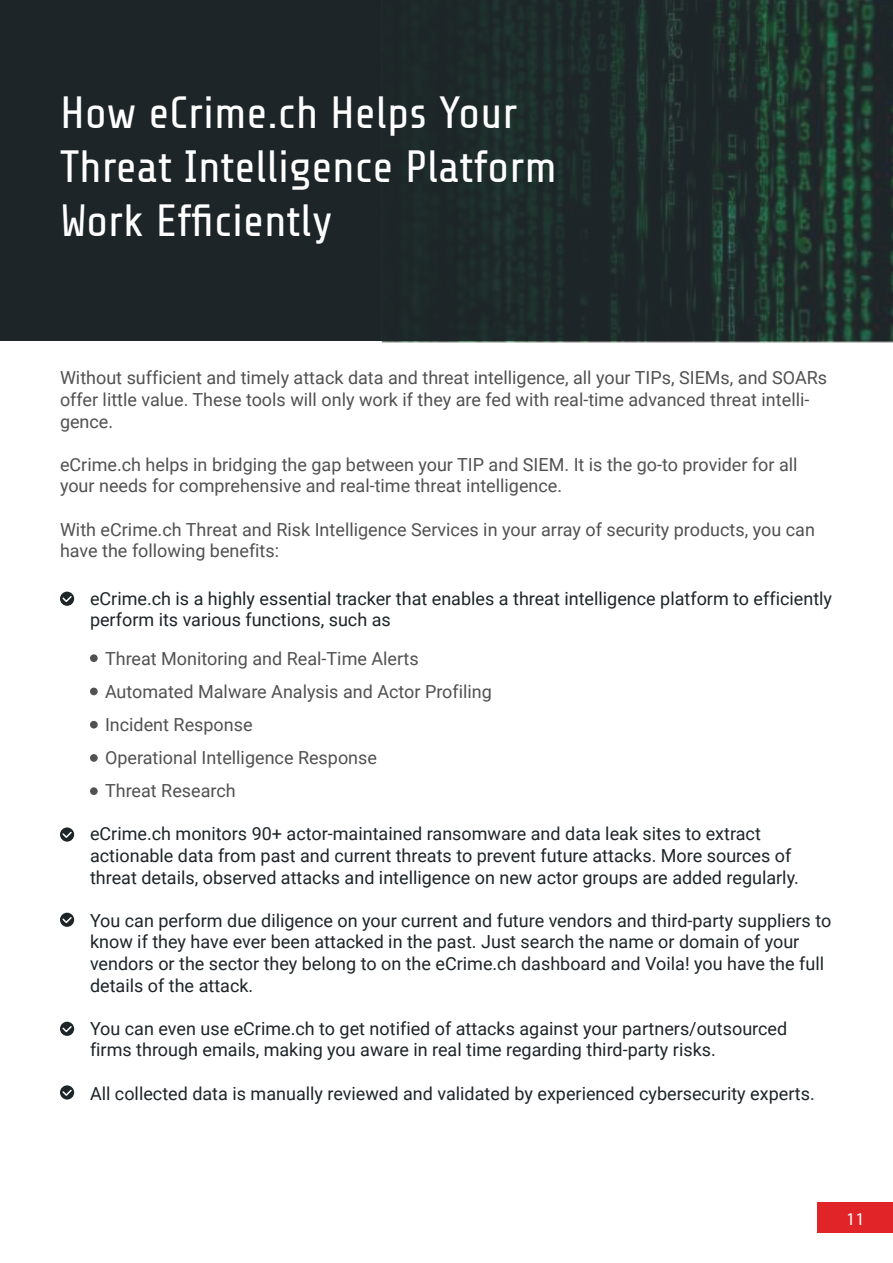
<style>
.page{position:relative;width:893px;height:1263px;background:#fff}
.page>*{position:absolute;margin:0;border:0;box-sizing:border-box;transform-origin:0 0}
.t1{font:45px/54px "Share Tech";color:#fff}
.t2{font:18px/21.6px "Roboto";color:#1d2528}
.t3{font:18px/21.6px "Roboto";color:#515151}
.t4{font:18px "Myriad Pro";color:#fff}
</style>
<div class="page">
<svg style="left:0;top:0;width:893px;height:341px;background:#1d2929"></svg>
<div style="left:818px;top:1203px;width:75px;height:30px;background:#e12428"></div>
<div style="left:60px;top:592px;width:14px;height:14px;background:#1d2528;border-radius:50%"></div>
<svg style="left:61px;top:594px;width:12px;height:9px"></svg>
<svg style="left:60px;top:827px;width:14px;height:15px"></svg>
<svg style="left:61px;top:830px;width:12px;height:9px"></svg>
<div style="left:60px;top:913px;width:14px;height:14px;background:#1d2528;border-radius:50%"></div>
<svg style="left:61px;top:915px;width:12px;height:9px"></svg>
<div style="left:60px;top:1022px;width:14px;height:14px;background:#1d2528;border-radius:50%"></div>
<svg style="left:61px;top:1026px;width:11px;height:7px"></svg>
<svg style="left:60px;top:1085px;width:14px;height:14px"></svg>
<svg style="left:61px;top:1088px;width:12px;height:9px"></svg>
<div style="left:90px;top:654px;width:8px;height:8px;background:#515151;border-radius:50%"></div>
<div style="left:90px;top:688px;width:8px;height:7px;background:#515151;border-radius:50%"></div>
<div style="left:90px;top:721px;width:8px;height:7px;background:#515151;border-radius:50%"></div>
<div style="left:90px;top:754px;width:8px;height:8px;background:#515151;border-radius:50%"></div>
<div style="left:90px;top:787px;width:8px;height:8px;background:#515151;border-radius:50%"></div>
<h1 class="t1" style="left:60px;top:87px;width:498px">How eCrime.ch Helps Your<br>Threat Intelligence Platform<br>Work Efficiently</h1>
<p class="t3" style="left:60px;top:367px;width:769px">Without sufficient and timely attack data and threat intelligence, all your TIPs, SIEMs, and SOARs offer little value. These tools will only work if they are fed with real-time advanced threat intelli&shy;gence.</p>
<p class="t3" style="left:60px;top:454px;width:739px">eCrime.ch helps in bridging the gap between your TIP and SIEM. It is the go-to provider for all your needs for comprehensive and real-time threat intelligence.</p>
<p class="t3" style="left:60px;top:519px;width:756px">With eCrime.ch Threat and Risk Intelligence Services in your array of security products, you can have the following benefits:</p>
<p class="t2" style="left:90px;top:587px;width:744px">eCrime.ch is a highly essential tracker that enables a threat intelligence platform to efficiently perform its various functions, such as</p>
<p class="t3" style="left:105px;top:642px;width:388px;line-height:33px">Threat Monitoring and Real-Time Alerts<br>Automated Malware Analysis and Actor Profiling<br>Incident Response<br>Operational Intelligence Response<br>Threat Research</p>
<p class="t2" style="left:90px;top:823px;width:710px">eCrime.ch monitors 90+ actor-maintained ransomware and data leak sites to extract actionable data from past and current threats to prevent future attacks. More sources of threat details, observed attacks and intelligence on new actor groups are added regularly.</p>
<p class="t2" style="left:90px;top:910px;width:743px">You can perform due diligence on your current and future vendors and third-party suppliers to know if they have ever been attacked in the past. Just search the name or domain of your vendors or the sector they belong to on the eCrime.ch dashboard and Voila! you have the full details of the attack.</p>
<p class="t2" style="left:90px;top:1018px;width:699px">You can even use eCrime.ch to get notified of attacks against your partners/outsourced firms through emails, making you aware in real time regarding third-party risks.</p>
<p class="t2" style="left:90px;top:1082px;width:726px">All collected data is manually reviewed and validated by experienced cybersecurity experts.</p>
<p class="t4" style="left:846px;top:1208px;width:20px">11</p>
</div>
